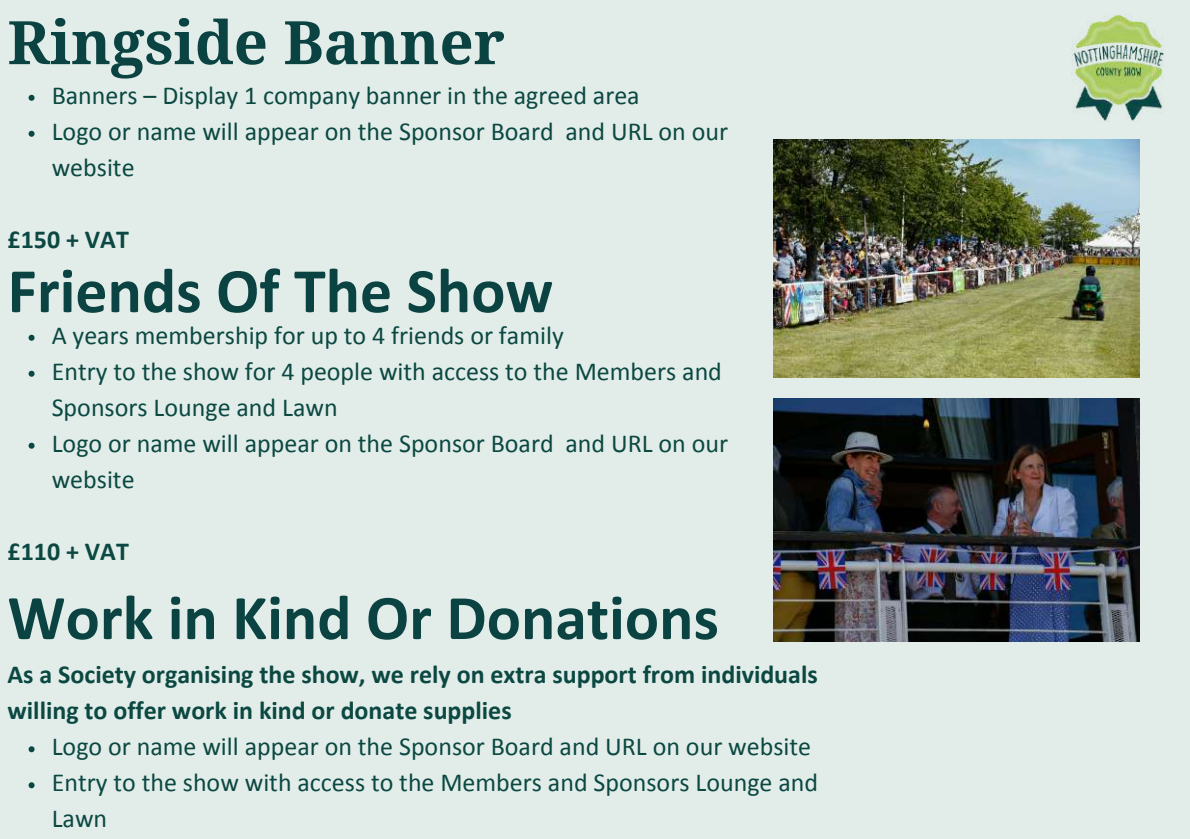
<style>
.page{position:relative;width:1190px;height:839px;background:#fff}
.page>*{position:absolute;margin:0;border:0;box-sizing:border-box;transform-origin:0 0}
.t1{font:700 64px "Calibri";color:#0a4342}
.t2{font:700 60px "Noto Serif";color:#0a4342}
.t3{font:26px/36px "Calibri";color:#0c4842}
.t4{font:700 26px/36px "Calibri";color:#0c4842}
</style>
<div class="page">
<div style="left:0;top:0;width:1190px;height:838px;background:#e2ede9"></div>
<img style="left:1071px;top:15px;width:93px;height:107px">
<img style="left:774px;top:139px;width:365px;height:238px">
<img style="left:774px;top:399px;width:365px;height:242px">
<svg style="left:29px;top:95px;width:6px;height:6px"></svg>
<svg style="left:29px;top:131px;width:6px;height:6px"></svg>
<svg style="left:29px;top:335px;width:6px;height:6px"></svg>
<svg style="left:29px;top:371px;width:6px;height:6px"></svg>
<svg style="left:29px;top:442px;width:6px;height:6px"></svg>
<svg style="left:29px;top:746px;width:6px;height:6px"></svg>
<svg style="left:29px;top:782px;width:6px;height:6px"></svg>
<h2 class="t2" style="left:8px;top:0;width:499px">Ringside Banner</h2>
<p class="t3" style="left:52px;top:79px;width:678px">Banners – Display 1 company banner in the agreed area<br>Logo or name will appear on the Sponsor Board and URL on our website</p>
<p class="t4" style="left:8px;top:223px;width:123px">£150 + VAT</p>
<h1 class="t1" style="left:8px;top:264px;width:547px">Friends Of The Show</h1>
<p class="t3" style="left:52px;top:319px;width:678px">A years membership for up to 4 friends or family<br>Entry to the show for 4 people with access to the Members and Sponsors Lounge and Lawn<br>Logo or name will appear on the Sponsor Board and URL on our website</p>
<p class="t4" style="left:8px;top:535px;width:123px">£110 + VAT</p>
<h1 class="t1" style="left:8px;top:591px;width:713px">Work in Kind Or Donations</h1>
<p class="t4" style="left:8px;top:658px;width:812px">As a Society organising the show, we rely on extra support from individuals willing to offer work in kind or donate supplies</p>
<p class="t3" style="left:52px;top:730px;width:768px">Logo or name will appear on the Sponsor Board and URL on our website<br>Entry to the show with access to the Members and Sponsors Lounge and<br>Lawn</p>
</div>
